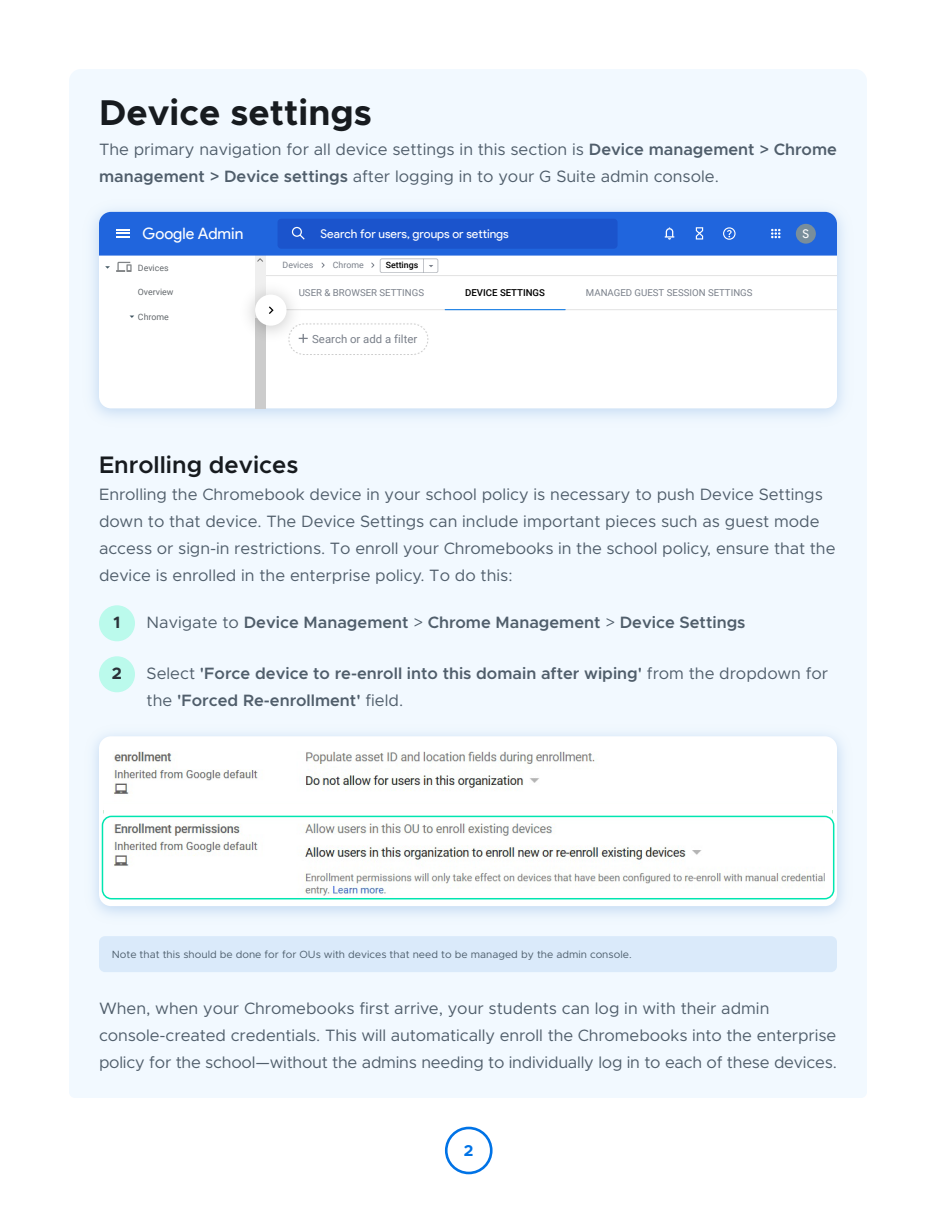
<style>
.page{position:relative;width:936px;height:1206px;background:#fff}
.page>*{position:absolute;margin:0;border:0;box-sizing:border-box;transform-origin:0 0}
.t1{font:700 36px "Metropolis";color:#171b1f}
.t2{font:600 24px "Metropolis";color:#171b1f}
.t3{font:16.5px/27px "Metropolis";color:#505e6b}
.t4{font:600 16.5px/27px "Metropolis";color:#505e6b}
.t5{font:700 16.5px "Metropolis";color:#2a3138}
.t6{font:15.75px "Product Sans";color:#fff}
.t7{font:700 15.75px "Metropolis";color:#0073e6}
.t8{font:12px "Product Sans";color:#fff}
.t9{font:11.25px "Roboto";color:#7a808a}
.t10{font:10.5px "Metropolis";color:#4d5e6c}
.t11{font:9.6px "Roboto";color:#7a808a}
.t12{font:500 9.6px "Roboto";color:#000}
.t13{font:8.7px "Roboto";color:#64696d}
.t14{font:8.7px "Roboto";color:#7a808a}
.t15{font:500 8.7px "Roboto";color:#000}
.s1{font-weight:600}
.s2{font-weight:400}
</style>
<div class="page">
<div style="left:69px;top:69px;width:798px;height:1029px;background:#f2f9ff"></div>
<div style="left:445px;top:1127px;width:48px;height:47px;border:3px solid #0073e6;border-radius:50%"></div>
<div style="left:99px;top:605px;width:36px;height:36px;background:#bbfaec;border-radius:50%"></div>
<div style="left:99px;top:656px;width:36px;height:36px;background:#bbfaec;border-radius:50%"></div>
<img style="left:80px;top:721px;width:776px;height:207px">
<div style="left:99px;top:736px;width:738px;height:170px;background:#fff;border-radius:12px"></div>
<img style="left:114px;top:751px;width:482px;height:43px">
<svg style="left:103px;top:810px;width:729px;height:87px"></svg>
<div style="left:102px;top:816px;width:732px;height:83px;border:2px solid #00e6b1;border-radius:9px"></div>
<img style="left:79px;top:195px;width:778px;height:237px">
<div style="left:99px;top:212px;width:738px;height:196px;background:#fff;border-radius:12px"></div>
<hr style="left:265px;top:275px;width:572px;height:1px;background:#e2e2e2">
<hr style="left:265px;top:309px;width:572px;height:1px;background:#e2e2e2">
<hr style="left:445px;top:309px;width:120px;height:1px;background:#0073e6">
<div style="left:255px;top:318px;width:10px;height:90px;background:#ccc"></div>
<svg style="left:99px;top:212px;width:738px;height:61px"></svg>
<svg style="left:294px;top:323px;width:134px;height:32px"></svg>
<img style="left:249px;top:273px;width:61px;height:78px">
<div style="left:255px;top:295px;width:32px;height:31px;background:#fff;border-radius:50%"></div>
<svg style="left:269px;top:306px;width:5px;height:8px"></svg>
<div style="left:99px;top:936px;width:738px;height:36px;background:#daeafa;border-radius:6px"></div>
<h1 class="t1" style="left:99px;top:90px;width:274px">Device settings</h1>
<p class="t3" style="left:99px;top:136px;width:739px">The primary navigation for all device settings in this section is <span class="s1">Device management &gt; Chrome management &gt; Device settings</span> after logging in to your G Suite admin console.</p>
<p class="t6" style="left:143px;top:225px;width:102px">Google Admin</p>
<p class="t8" style="left:321px;top:227px;width:190px">Search for users, groups or settings</p>
<p class="t8" style="left:802px;top:227px;width:8px">S</p>
<p class="t13" style="left:138px;top:262px;width:32px">Devices</p>
<p class="t13" style="left:138px;top:286px;width:37px">Overview</p>
<p class="t13" style="left:138px;top:311px;width:32px">Chrome</p>
<p class="t14" style="left:283px;top:259px;width:32px">Devices</p>
<p class="t14" style="left:333px;top:259px;width:32px">Chrome</p>
<p class="t15" style="left:386px;top:259px;width:34px">Settings</p>
<p class="t11" style="left:299px;top:286px;width:127px">USER &amp; BROWSER SETTINGS</p>
<p class="t12" style="left:465px;top:286px;width:81px">DEVICE SETTINGS</p>
<p class="t11" style="left:586px;top:286px;width:168px">MANAGED GUEST SESSION SETTINGS</p>
<p class="t9" style="left:312px;top:331px;width:107px">Search or add a filter</p>
<h2 class="t2" style="left:99px;top:450px;width:201px">Enrolling devices</h2>
<p class="t3" style="left:99px;top:481px;width:738px">Enrolling the Chromebook device in your school policy is necessary to push Device Settings down to that device. The Device Settings can include important pieces such as guest mode access or sign-in restrictions. To enroll your Chromebooks in the school policy, ensure that the device is enrolled in the enterprise policy. To do this:</p>
<p class="t5" style="left:114px;top:612px;width:8px">1</p>
<p class="t5" style="left:112px;top:663px;width:12px">2</p>
<p class="t4" style="left:147px;top:609px;width:600px"><span class="s2">Navigate to</span> Device Management <span class="s2">&gt;</span> Chrome Management <span class="s2">&gt;</span> Device Settings</p>
<p class="t4" style="left:147px;top:660px;width:683px"><span class="s2">Select</span> 'Force device to re-enroll into this domain after wiping' <span class="s2">from the dropdown for the</span> 'Forced Re-enrollment' <span class="s2">field.</span></p>
<p class="t10" style="left:112px;top:948px;width:521px">Note that this should be done for for OUs with devices that need to be managed by the admin console.</p>
<p class="t3" style="left:99px;top:994px;width:739px">When, when your Chromebooks first arrive, your students can log in with their admin console-created credentials. This will automatically enroll the Chromebooks into the enterprise policy for the school—without the admins needing to individually log in to each of these devices.</p>
<p class="t7" style="left:464px;top:1140px;width:11px">2</p>
</div>
